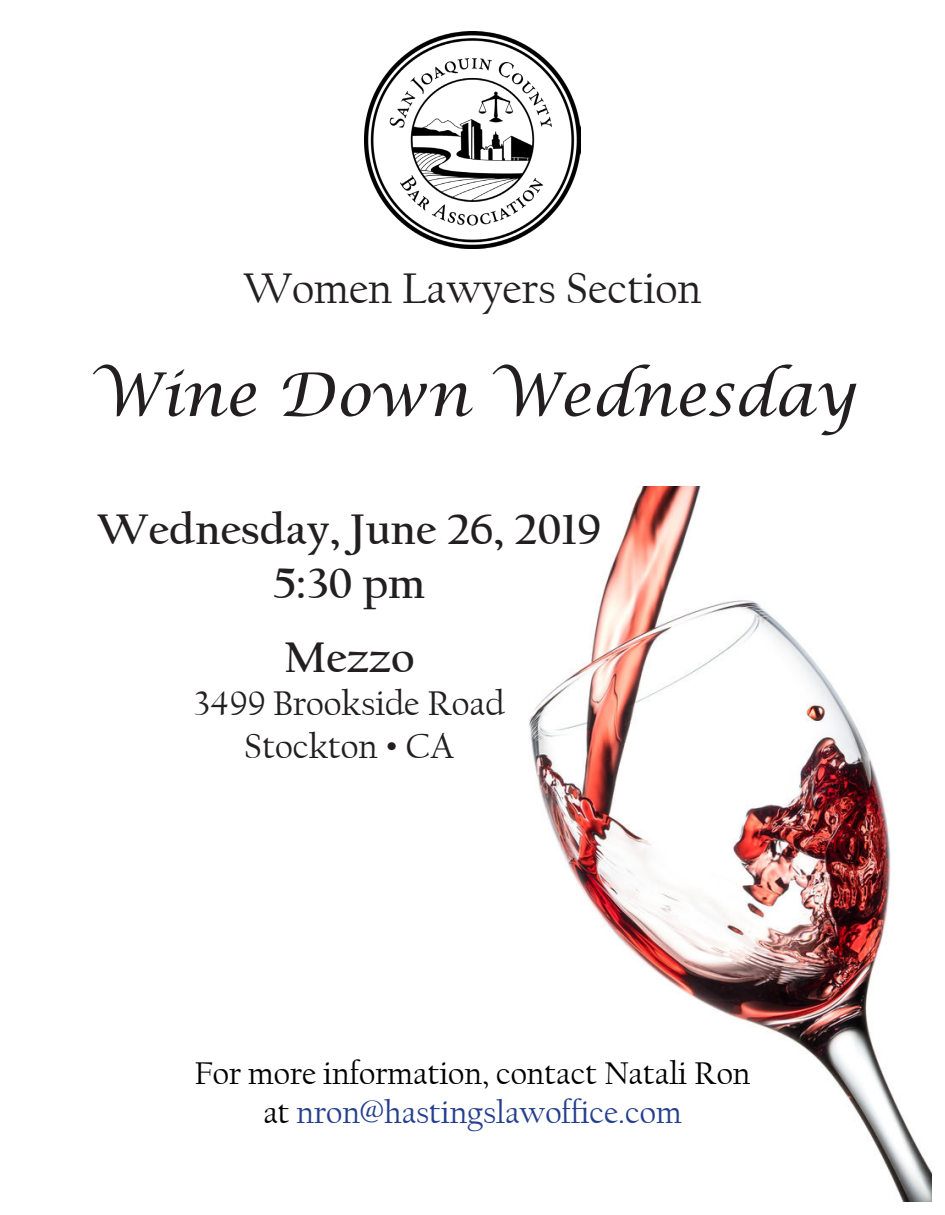
<style>
.page{position:relative;width:945px;height:1215px;background:#fff}
.page>*{position:absolute;margin:0;border:0;box-sizing:border-box;transform-origin:0 0}
.t1{font:italic 60px "Lucida Calligraphy";color:#231f20}
.t2{font:700 45px "Californian FB";color:#231f20}
.t3{font:45px "Californian FB";color:#231f20}
.t4{font:36px "Californian FB";color:#231f20}
.t5{font:33px "Californian FB";color:#000}
.t6{font:33px "Californian FB";color:#253f8e}
.s1{font-family:"Perpetua"}
.s2{color:#000}
</style>
<div class="page">
<img style="left:364px;top:32px;width:217px;height:217px">
<img style="left:529px;top:487px;width:403px;height:715px">
<p class="t3" style="left:243px;top:263px;width:460px">Women Lawyers Section</p>
<p class="t1" style="left:90px;top:358px;width:767px">Wine Down Wednesday</p>
<p class="t2" style="left:97px;top:504px;width:506px">Wednesday, June 26, 2019</p>
<p class="t2" style="left:273px;top:558px;width:153px">5:30 pm</p>
<p class="t2" style="left:284px;top:632px;width:132px">Mezzo</p>
<p class="t4" style="left:194px;top:683px;width:312px">3499 Brookside Road</p>
<p class="t4" style="left:244px;top:726px;width:211px">Stockton <span class="s1">•</span> CA</p>
<p class="t5" style="left:194px;top:1055px;width:558px">For more information, contact Natali Ron</p>
<p class="t6" style="left:263px;top:1094px;width:420px"><span class="s2">at</span> nron@hastingslawoffice.com</p>
</div>
